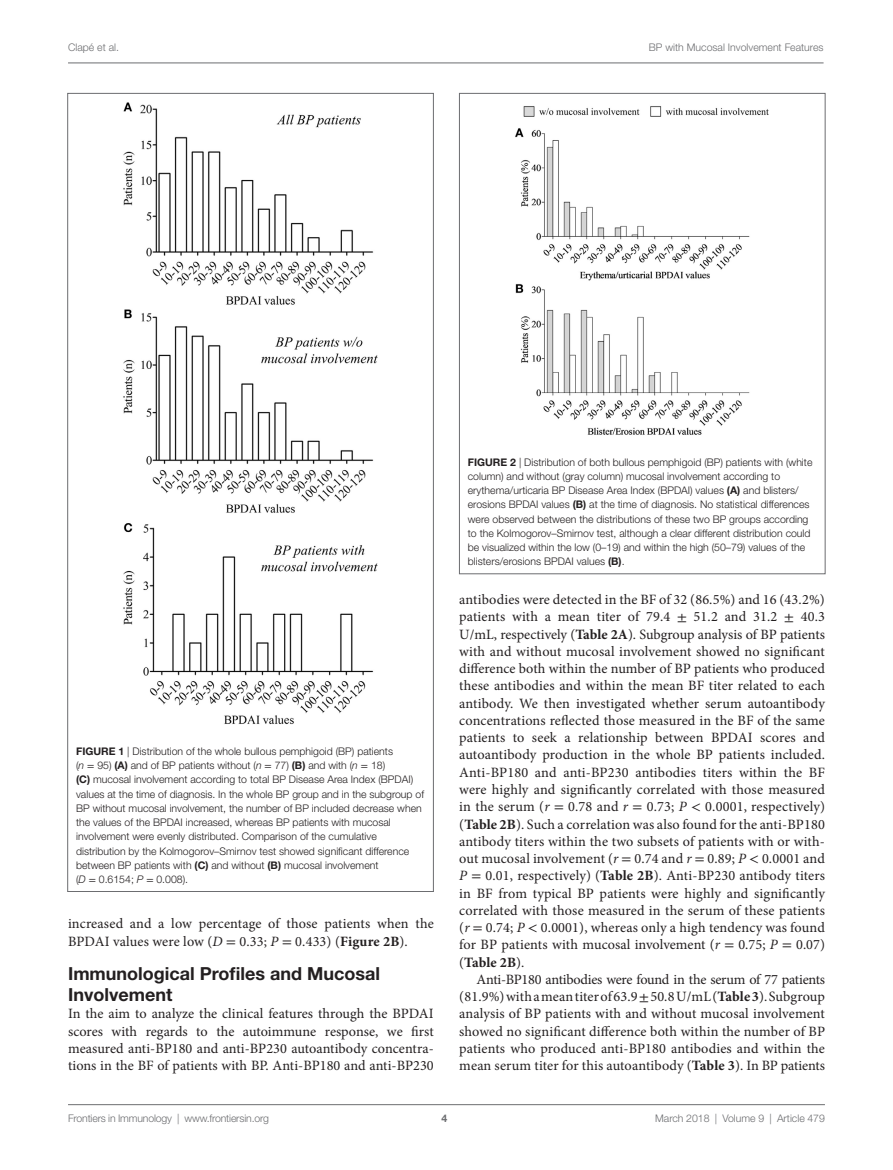
<style>
.page{position:relative;width:893px;height:1170px;background:#fff}
.page>*{position:absolute;margin:0;border:0;box-sizing:border-box;transform-origin:0 0}
.t1{font:700 18px/21px "Helvetica Neue LT Std";color:#231f20}
.t2{font:14.25px/17.2px "Minion Pro";letter-spacing:.005em;color:#231f20;text-align:justify}
.t3{font:300 10.5px/14.2px "Helvetica Neue LT Std";color:#231f20}
.t4{font:300 10.5px "Helvetica Neue LT Std";color:#6c6d70}
.t5{font:700 10.5px "Helvetica Neue LT Std";color:#6c6d70}
.s1{font-weight:700}
.s2{font-style:italic}
.s3{font-family:"STIX General";font-weight:400}
.s4{font-family:"STIX General"}
</style>
<div class="page">
<img style="left:515px;top:106px;width:254px;height:329px">
<img style="left:123px;top:102px;width:255px;height:622px">
<hr style="left:68px;top:63px;width:756px;height:1px;background:#6c6d70">
<hr style="left:68px;top:1104px;width:757px;height:1px;background:#6c6d70">
<p class="t4" style="left:68px;top:41px;width:52px">Clapé et al.</p>
<p class="t4" style="left:649px;top:41px;width:176px">BP with Mucosal Involvement Features</p>
<p class="t3" style="left:76px;top:743px;width:349px"><span class="s1">Figure 1</span> | Distribution of the whole bullous pemphigoid (BP) patients<br>(<span class="s2">n</span> <span class="s3">=</span> 95) <span class="s1">(A)</span> and of BP patients without (<span class="s2">n</span> <span class="s3">=</span> 77) <span class="s1">(B)</span> and with (<span class="s2">n</span> <span class="s3">=</span> 18)<br><span class="s1">(C)</span> mucosal involvement according to total BP Disease Area Index (BPDAI) values at the time of diagnosis. In the whole BP group and in the subgroup of BP without mucosal involvement, the number of BP included decrease when the values of the BPDAI increased, whereas BP patients with mucosal involvement were evenly distributed. Comparison of the cumulative distribution by the Kolmogorov–Smirnov test showed significant difference between BP patients with <span class="s1">(C)</span> and without <span class="s1">(B)</span> mucosal involvement<br>(<span class="s2">D</span> <span class="s3">=</span> 0.6154; <span class="s2">P</span> <span class="s3">=</span> 0.008).</p>
<p class="t2" style="left:68px;top:915px;width:367px">increased and a low percentage of those patients when the<br>BPDAI values were low (<span class="s2">D</span> <span class="s4">=</span> 0.33; <span class="s2">P</span> <span class="s4">=</span> 0.433) (<span class="s1">Figure 2B</span>).</p>
<p class="t1" style="left:68px;top:962px;width:314px">Immunological Profiles and Mucosal<br>Involvement</p>
<p class="t2" style="left:68px;top:1005px;width:367px">In the aim to analyze the clinical features through the BPDAI scores with regards to the autoimmune response, we first measured anti-BP180 and anti-BP230 autoantibody concentra&shy;tions in the BF of patients with BP. Anti-BP180 and anti-BP230</p>
<p class="t3" style="left:468px;top:454px;width:346px"><span class="s1">Figure 2</span> | Distribution of both bullous pemphigoid (BP) patients with (white column) and without (gray column) mucosal involvement according to erythema/urticaria BP Disease Area Index (BPDAI) values <span class="s1">(A)</span> and blisters/ erosions BPDAI values <span class="s1">(B)</span> at the time of diagnosis. No statistical differences were observed between the distributions of these two BP groups according to the Kolmogorov–Smirnov test, although a clear different distribution could be visualized within the low (0–19) and within the high (50–79) values of the blisters/erosions BPDAI values <span class="s1">(B)</span>.</p>
<p class="t2" style="left:459px;top:591px;width:367px">antibodies were detected in the BF of 32 (86.5%) and 16 (43.2%) patients with a mean titer of 79.4 <span class="s4">±</span> 51.2 and 31.2 <span class="s4">±</span> 40.3<br>U/mL, respectively (<span class="s1">Table 2A</span>). Subgroup analysis of BP patients with and without mucosal involvement showed no significant difference both within the number of BP patients who produced these antibodies and within the mean BF titer related to each antibody. We then investigated whether serum autoantibody concentrations reflected those measured in the BF of the same patients to seek a relationship between BPDAI scores and autoantibody production in the whole BP patients included.<br>Anti-BP180 and anti-BP230 antibodies titers within the BF were highly and significantly correlated with those measured in the serum (<span class="s2">r</span> <span class="s4">=</span> 0.78 and <span class="s2">r</span> <span class="s4">=</span> 0.73; <span class="s2">P</span> <span class="s4">&lt;</span> 0.0001, respectively) (<span class="s1">Table 2B</span>). Such a correlation was also found for the anti-BP180 antibody titers within the two subsets of patients with or with&shy;out mucosal involvement (<span class="s2">r</span> <span class="s4">=</span> 0.74 and <span class="s2">r</span> <span class="s4">=</span> 0.89; <span class="s2">P</span> <span class="s4">&lt;</span> 0.0001 and <span class="s2">P</span> <span class="s4">=</span> 0.01, respectively) (<span class="s1">Table 2B</span>). Anti-BP230 antibody titers in BF from typical BP patients were highly and significantly correlated with those measured in the serum of these patients (<span class="s2">r</span> <span class="s4">=</span> 0.74; <span class="s2">P</span> <span class="s4">&lt;</span> 0.0001), whereas only a high tendency was found for BP patients with mucosal involvement (<span class="s2">r</span> <span class="s4">=</span> 0.75; <span class="s2">P</span> <span class="s4">=</span> 0.07) (<span class="s1">Table 2B</span>).</p>
<p class="t2" style="left:459px;top:970px;width:367px;text-indent:17px">Anti-BP180 antibodies were found in the serum of 77 patients (81.9%) with a mean titer of 63.9 <span class="s4">±</span> 50.8 U/mL (<span class="s1">Table 3</span>). Subgroup analysis of BP patients with and without mucosal involvement showed no significant difference both within the number of BP patients who produced anti-BP180 antibodies and within the mean serum titer for this autoantibody (<span class="s1">Table 3</span>). In BP patients</p>
<p class="t4" style="left:68px;top:1111px;width:203px">Frontiers in Immunology | www.frontiersin.org</p>
<p class="t4" style="left:655px;top:1111px;width:171px">March 2018 | Volume 9 | Article 479</p>
<p class="t5" style="left:441px;top:1111px;width:7px">4</p>
</div>
